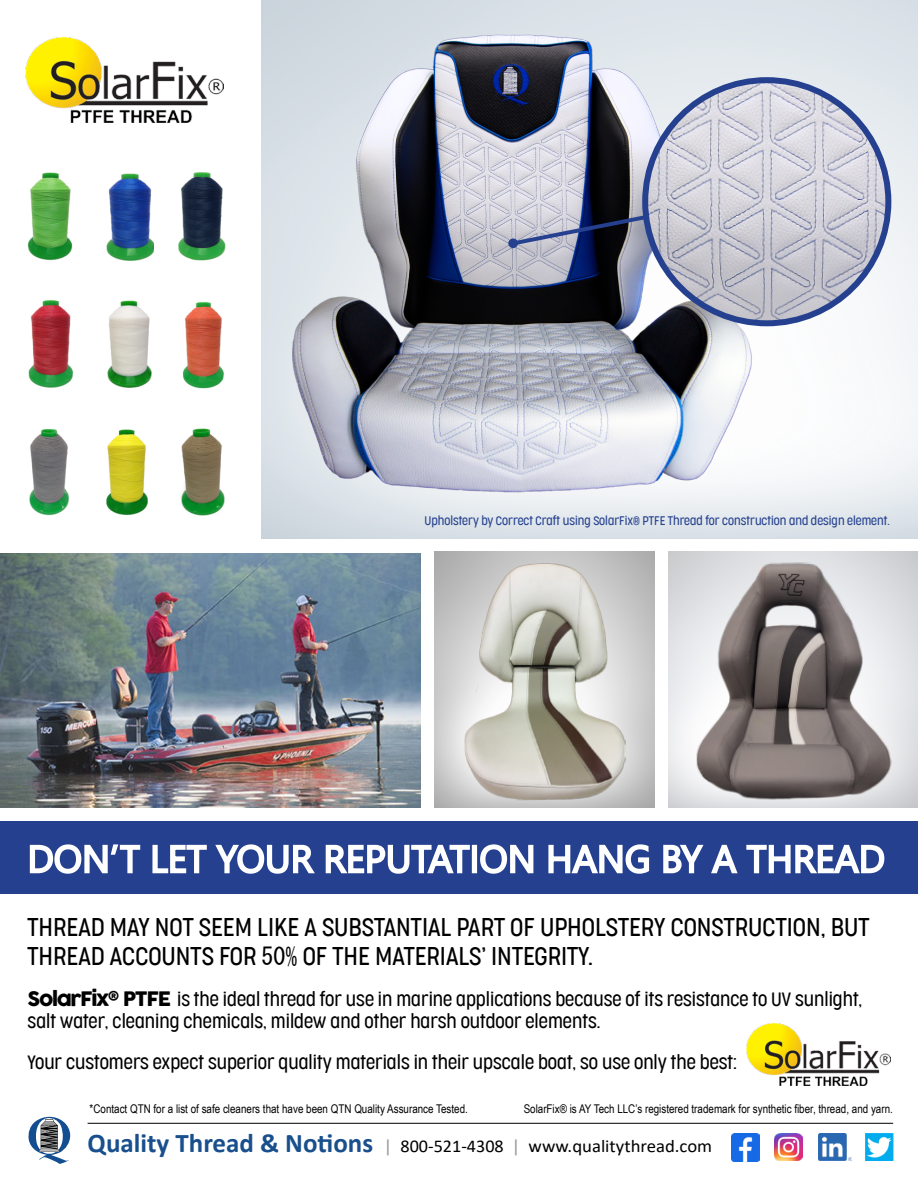
<style>
.page{position:relative;width:918px;height:1188px;background:#fff}
.page>*{position:absolute;margin:0;border:0;box-sizing:border-box;transform-origin:0 0}
.t1{font:300 24px/28.8px "Cocogoose Condensed Trial";color:#000}
.t2{font:300 18px/21.6px "Cocogoose Condensed Trial";color:#000}
.t3{font:18px "Calibri";color:#000}
.t4{font:12px "Arial Narrow";color:#000}
.t5{font:300 11.7px "Cocogoose Condensed Trial";color:#25408f}
.s1{font-family:"MS Gothic";font-weight:400}
.s2{font-family:"Cocogoose";font-weight:400;font-size:19.5px}
.s3{font-weight:700;font-size:27px;color:#184f8c}
.s4{color:#939598}
</style>
<div class="page">
<img style="left:262px;top:0;width:656px;height:539px">
<hr style="left:88px;top:1123px;width:805px;height:1px;background:#000">
<img style="left:731px;top:1133px;width:28px;height:28px">
<img style="left:819px;top:1133px;width:32px;height:28px">
<img style="left:775px;top:1133px;width:27px;height:28px">
<img style="left:866px;top:1133px;width:27px;height:28px">
<img style="left:25px;top:38px;width:199px;height:85px">
<img style="left:106px;top:173px;width:48px;height:88px">
<img style="left:106px;top:429px;width:42px;height:87px">
<img style="left:28px;top:300px;width:46px;height:88px">
<img style="left:107px;top:300px;width:45px;height:88px">
<img style="left:182px;top:302px;width:42px;height:87px">
<img style="left:178px;top:172px;width:48px;height:89px">
<img style="left:181px;top:428px;width:44px;height:88px">
<img style="left:29px;top:429px;width:40px;height:87px">
<div style="left:0;top:822px;width:918px;height:72px;background:#25408f"></div>
<img style="left:27px;top:172px;width:46px;height:89px">
<img style="left:293px;top:34px;width:459px;height:466px">
<svg style="left:509px;top:206px;width:145px;height:42px;background:#777b90"></svg>
<div style="left:508px;top:238px;width:10px;height:10px;background:#25408f;border-radius:50%"></div>
<img style="left:645px;top:80px;width:243px;height:243px;border-radius:122px">
<div style="left:642px;top:77px;width:249px;height:249px;border:6px solid #25408f;border-radius:50%"></div>
<img style="left:463px;top:563px;width:164px;height:238px">
<img style="left:0;top:553px;width:421px;height:255px">
<img style="left:695px;top:562px;width:197px;height:240px">
<img style="left:746px;top:1024px;width:144px;height:61px">
<svg style="left:28px;top:1117px;width:42px;height:47px"></svg>
<p class="t5" style="left:424px;top:513px;width:467px">Upholstery by Correct Craft using SolarFix® PTFE Thread for construction and design element.</p>
<h1 class="t1" style="left:28px;top:914px;width:843px">THREAD MAY NOT SEEM LIKE A SUBSTANTIAL PART OF UPHOLSTERY CONSTRUCTION, BUT<br>THREAD ACCOUNTS FOR <span class="s1">50%</span> OF THE MATERIALS’ INTEGRITY.</h1>
<p class="t2" style="left:28px;top:990px;width:836px"><span class="s2">SolarFix</span><sup>®</sup> <span class="s2">PTFE</span> is the ideal thread for use in marine applications because of its resistance to UV sunlight, salt water, cleaning chemicals, mildew and other harsh outdoor elements.</p>
<p class="t2" style="left:28px;top:1053px;width:711px">Your customers expect superior quality materials in their upscale boat, so use only the best:</p>
<p class="t4" style="left:90px;top:1100px;width:380px">*Contact QTN for a list of safe cleaners that have been QTN Quality Assurance Tested.</p>
<p class="t4" style="left:524px;top:1100px;width:371px">SolarFix® is AY Tech LLC’s registered trademark for synthetic fiber, thread, and yarn.</p>
<p class="t3" style="left:88px;top:1133px;width:626px"><span class="s3">Quality Thread &amp; Notions</span> <span class="s4">|</span> 800-521-4308 <span class="s4">|</span> www.qualitythread.com</p>
</div>
